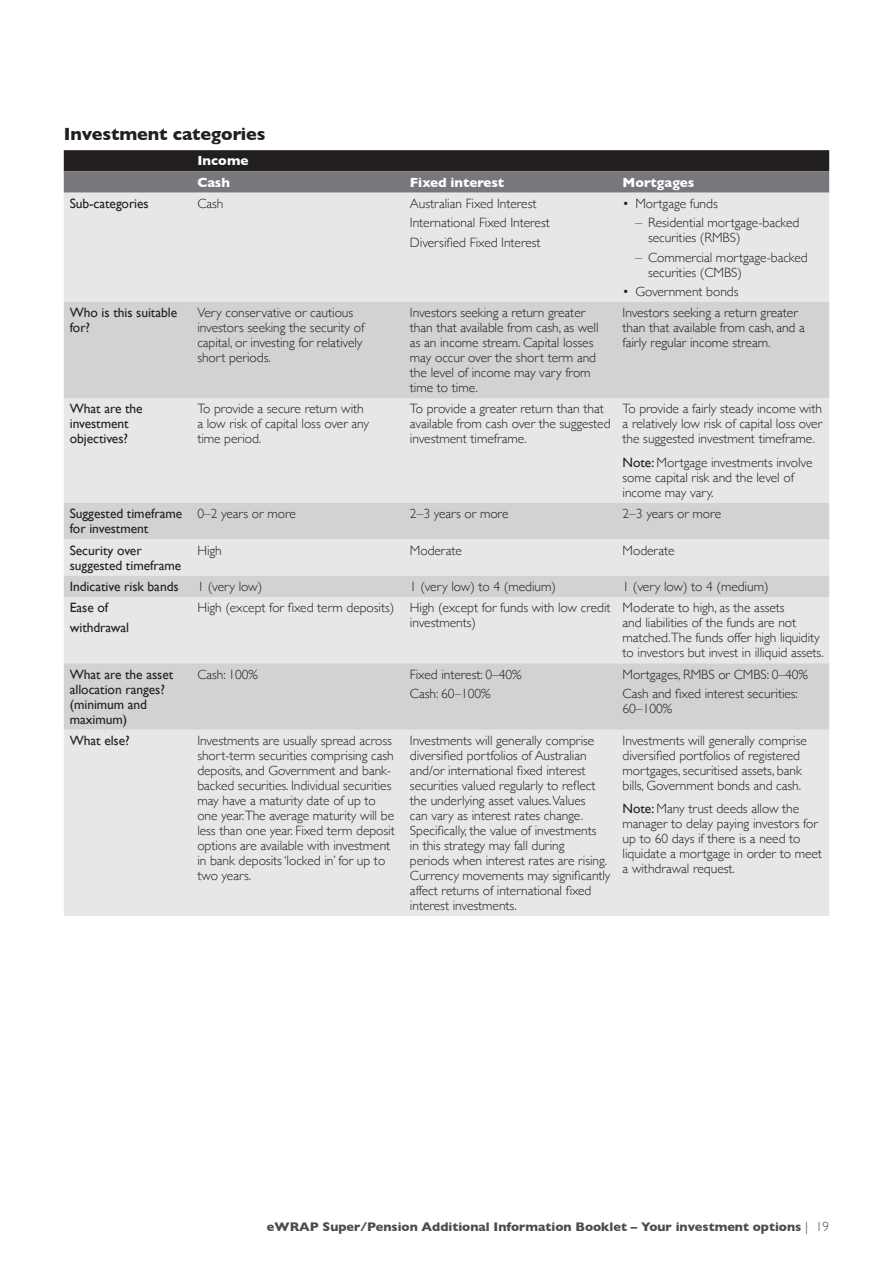
<style>
.page{position:relative;width:893px;height:1263px;background:#fff}
.page>*{position:absolute;margin:0;border:0;box-sizing:border-box;transform-origin:0 0}
.t1{font:700 18px "Gill Sans";letter-spacing:-.005em;color:#231f20}
.t2{font:300 13.5px/15px "Gill Sans";letter-spacing:-.005em;color:#231f20}
.t3{font:13.5px/15px "Gill Sans";letter-spacing:-.005em;color:#231f20}
.t4{font:700 13.5px/21.3px "Gill Sans";letter-spacing:-.005em;color:#fff}
.t5{font:700 12.75px "Gill Sans";color:#4b4c4d}
.s1{font-weight:400}
.s2{font-weight:300;font-size:13.5px}
</style>
<div class="page">
<svg style="left:64px;top:150px;width:765px;height:43px;background:#504f51"></svg>
<div style="left:64px;top:193px;width:765px;height:723px;background:#e6e7e9"></div>
<svg style="left:64px;top:302px;width:765px;height:428px;background:#dbdcde"></svg>
<h1 class="t1" style="left:64px;top:120px;width:203px">Investment categories</h1>
<p class="t4" style="left:197px;top:150px;width:53px">Income<br>Cash</p>
<p class="t4" style="left:410px;top:171px;width:96px">Fixed interest</p>
<p class="t4" style="left:623px;top:171px;width:73px">Mortgages</p>
<p class="t3" style="left:70px;top:196px;width:81px">Sub-categories</p>
<p class="t2" style="left:197px;top:195px;width:28px">Cash</p>
<p class="t2" style="left:410px;top:193px;width:141px;line-height:19.2px">Australian Fixed Interest<br>International Fixed Interest<br>Diversified Fixed Interest</p>
<p class="t2" style="left:623px;top:195px;width:97px">• Mortgage funds</p>
<p class="t2" style="left:648px;top:215px;width:153px;text-indent:-13px">– Residential mortgage-backed securities (RMBS)</p>
<p class="t2" style="left:648px;top:249px;width:161px;text-indent:-13px">– Commercial mortgage-backed securities (CMBS)</p>
<p class="t2" style="left:623px;top:283px;width:117px">• Government bonds</p>
<p class="t3" style="left:70px;top:305px;width:109px">Who is this suitable for?</p>
<p class="t2" style="left:197px;top:305px;width:168px">Very conservative or cautious investors seeking the security of capital, or investing for relatively short periods.</p>
<p class="t2" style="left:410px;top:305px;width:190px">Investors seeking a return greater than that available from cash, as well as an income stream. Capital losses may occur over the short term and the level of income may vary from time to time.</p>
<p class="t2" style="left:623px;top:305px;width:184px">Investors seeking a return greater than that available from cash, and a fairly regular income stream.</p>
<p class="t3" style="left:70px;top:401px;width:75px">What are the investment objectives?</p>
<p class="t2" style="left:197px;top:401px;width:173px">To provide a secure return with a low risk of capital loss over any time period.</p>
<p class="t2" style="left:410px;top:401px;width:202px">To provide a greater return than that available from cash over the suggested investment timeframe.</p>
<p class="t2" style="left:623px;top:401px;width:201px;text-align:justify">To provide a fairly steady income with a relatively low risk of capital loss over the suggested investment timeframe.</p>
<p class="t2" style="left:623px;top:454px;width:191px"><span class="s1">Note:</span> Mortgage investments involve some capital risk and the level of income may vary.</p>
<p class="t3" style="left:70px;top:506px;width:114px">Suggested timeframe for investment</p>
<p class="t2" style="left:197px;top:506px;width:100px">0–2 years or more</p>
<p class="t2" style="left:410px;top:506px;width:100px">2–3 years or more</p>
<p class="t2" style="left:623px;top:506px;width:100px">2–3 years or more</p>
<p class="t3" style="left:70px;top:542px;width:113px">Security over suggested timeframe</p>
<p class="t2" style="left:197px;top:542px;width:26px">High</p>
<p class="t2" style="left:410px;top:542px;width:53px">Moderate</p>
<p class="t2" style="left:623px;top:542px;width:53px">Moderate</p>
<p class="t3" style="left:70px;top:579px;width:110px">Indicative risk bands</p>
<p class="t2" style="left:197px;top:578px;width:66px">1 (very low)</p>
<p class="t2" style="left:410px;top:578px;width:147px">1 (very low) to 4 (medium)</p>
<p class="t2" style="left:623px;top:578px;width:147px">1 (very low) to 4 (medium)</p>
<p class="t3" style="left:70px;top:598px;width:61px;line-height:19.2px">Ease of withdrawal</p>
<p class="t2" style="left:410px;top:600px;width:202px;text-indent:-213px">High (except for fixed term deposits) High (except for funds with low credit investments)</p>
<p class="t2" style="left:623px;top:600px;width:203px">Moderate to high, as the assets<br>and liabilities of the funds are not matched.The funds offer high liquidity to investors but invest in illiquid assets.</p>
<p class="t3" style="left:70px;top:666px;width:105px">What are the asset allocation ranges? (minimum and maximum)</p>
<p class="t2" style="left:197px;top:666px;width:62px">Cash: 100%</p>
<p class="t2" style="left:410px;top:664px;width:113px;line-height:19.2px">Fixed interest: 0–40%<br>Cash: 60–100%</p>
<p class="t2" style="left:623px;top:664px;width:187px;line-height:19.2px">Mortgages, RMBS or CMBS: 0–40%<br>Cash and fixed interest securities:</p>
<p class="t2" style="left:623px;top:700px;width:51px">60–100%</p>
<p class="t3" style="left:70px;top:733px;width:61px">What else?</p>
<p class="t2" style="left:197px;top:732px;width:199px">Investments are usually spread across short-term securities comprising cash deposits, and Government and bank&shy;backed securities. Individual securities may have a maturity date of up to one year.The average maturity will be less than one year. Fixed term deposit options are available with investment in bank deposits ‘locked in’ for up to two years.</p>
<p class="t2" style="left:410px;top:732px;width:202px">Investments will generally comprise diversified portfolios of Australian and/or international fixed interest securities valued regularly to reflect the underlying asset values.Values<br>can vary as interest rates change.<br>Specifically, the value of investments<br>in this strategy may fall during<br>periods when interest rates are rising.<br>Currency movements may significantly affect returns of international fixed interest investments.</p>
<p class="t2" style="left:623px;top:732px;width:186px">Investments will generally comprise diversified portfolios of registered mortgages, securitised assets, bank bills, Government bonds and cash.</p>
<p class="t2" style="left:623px;top:801px;width:201px"><span class="s1">Note:</span> Many trust deeds allow the manager to delay paying investors for up to 60 days if there is a need to liquidate a mortgage in order to meet a withdrawal request.</p>
<p class="t5" style="left:267px;top:1217px;width:564px">eWRAP Super/Pension Additional Information Booklet – Your investment options <span class="s2">| 19</span></p>
</div>
